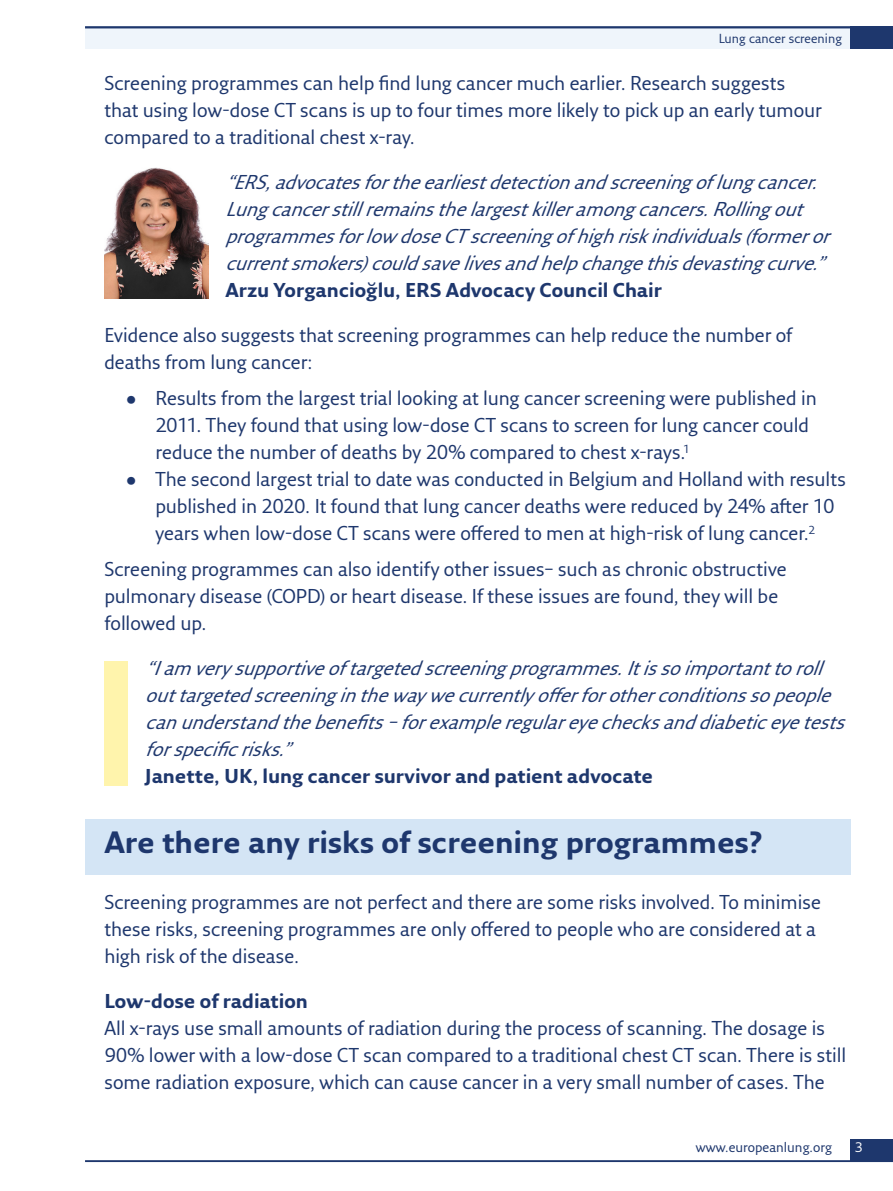
<style>
.page{position:relative;width:893px;height:1191px;background:#fff}
.page>*{position:absolute;margin:0;border:0;box-sizing:border-box;transform-origin:0 0}
.t1{font:700 30px "Fresco Sans Pro";color:#1e376d}
.H___B-head{font:19.5px/27px "Fresco Sans Pro";color:#1e376d}
.H___B-head-2{font:italic 19.5px/27px "Fresco Sans Pro";color:#1e376d}
.H___B-head-3{font:700 19.5px "Fresco Sans Pro";color:#1e376d}
.Running_foot_left{font:13.5px "Fresco Sans Pro";color:#1e376d}
.t2{font:13.5px "Fresco Sans Pro";color:#fff}
.Running_head_left{font:12.75px "Fresco Sans Pro";color:#1e376d}
</style>
<div class="page">
<div style="left:85px;top:26px;width:808px;height:23px;background:#eff5fb"></div>
<div style="left:850px;top:26px;width:43px;height:23px;background:#1e376d"></div>
<div style="left:850px;top:1138px;width:43px;height:23px;background:#1e376d"></div>
<hr style="left:85px;top:26px;width:808px;height:2px;background:#1e376d">
<hr style="left:85px;top:1160px;width:808px;height:2px;background:#1e376d">
<div style="left:85px;top:819px;width:765px;height:55px;background:#d4e5f5"></div>
<img style="left:104px;top:167px;width:104px;height:131px">
<div style="left:104px;top:661px;width:24px;height:125px;background:#fff4ac"></div>
<p class="Running_head_left" style="left:719px;top:30px;width:125px">Lung cancer screening</p>
<p class="H___B-head" style="left:104px;top:69px;width:719px">Screening programmes can help find lung cancer much earlier. Research suggests that using low-dose CT scans is up to four times more likely to pick up an early tumour compared to a traditional chest x-ray.</p>
<p class="H___B-head-2" style="left:225px;top:168px;width:613px">“ERS,advocatesfortheearliestdetectionandscreeningoflungcancer.<br>Lungcancerstillremainsthelargestkilleramongcancers.Rollingout programmesforlowdoseCTscreeningofhighriskindividuals(formeror currentsmokers)couldsavelivesandhelpchangethisdevastingcurve.”</p>
<p class="H___B-head-3" style="left:225px;top:278px;width:438px">Arzu Yorgancioğlu, ERS Advocacy Council Chair</p>
<p class="H___B-head" style="left:104px;top:321px;width:689px">Evidence also suggests that screening programmes can help reduce the number of deaths from lung cancer:</p>
<p class="H___B-head" style="left:155px;top:384px;width:663px;text-indent:-30px">• Results from the largest trial looking at lung cancer screening were published in<br>2011. They found that using low-dose CT scans to screen for lung cancer could reduce the number of deaths by 20% compared to chest x-rays.<sup>1</sup></p>
<p class="H___B-head" style="left:155px;top:465px;width:692px;text-indent:-30px">• The second largest trial to date was conducted in Belgium and Holland with results published in 2020. It found that lung cancer deaths were reduced by 24% after 10 years when low-dose CT scans were offered to men at high-risk of lung cancer.<sup>2</sup></p>
<p class="H___B-head" style="left:104px;top:555px;width:684px">Screening programmes can also identify other issues– such as chronic obstructive pulmonary disease (COPD) or heart disease. If these issues are found, they will be followed up.</p>
<p class="H___B-head-2" style="left:145px;top:654px;width:708px">“Iam very supportiveoftargetedscreeningprogrammes.Itissoimportanttoroll outtargetedscreeningintheway wecurrently offerforotherconditionssopeople canunderstandthebenefits–forexampleregulareyechecksanddiabeticeyetests forspecificrisks.”</p>
<p class="H___B-head-3" style="left:145px;top:764px;width:509px">Janette, UK, lung cancer survivor and patient advocate</p>
<p class="t1" style="left:104px;top:823px;width:660px">Are there any risks of screening programmes?</p>
<p class="H___B-head" style="left:104px;top:888px;width:718px">Screening programmes are not perfect and there are some risks involved. To minimise these risks, screening programmes are only offered to people who are considered at a high risk of the disease.</p>
<p class="H___B-head-3" style="left:104px;top:989px;width:205px">Low-dose of radiation</p>
<p class="H___B-head" style="left:104px;top:1014px;width:743px">All x-rays use small amounts of radiation during the process of scanning. The dosage is<br>90% lower with a low-dose CT scan compared to a traditional chest CT scan. There is still some radiation exposure, which can cause cancer in a very small number of cases. The</p>
<p class="Running_foot_left" style="left:696px;top:1138px;width:138px">www.europeanlung.org</p>
<p class="t2" style="left:855px;top:1139px;width:10px">3</p>
</div>
